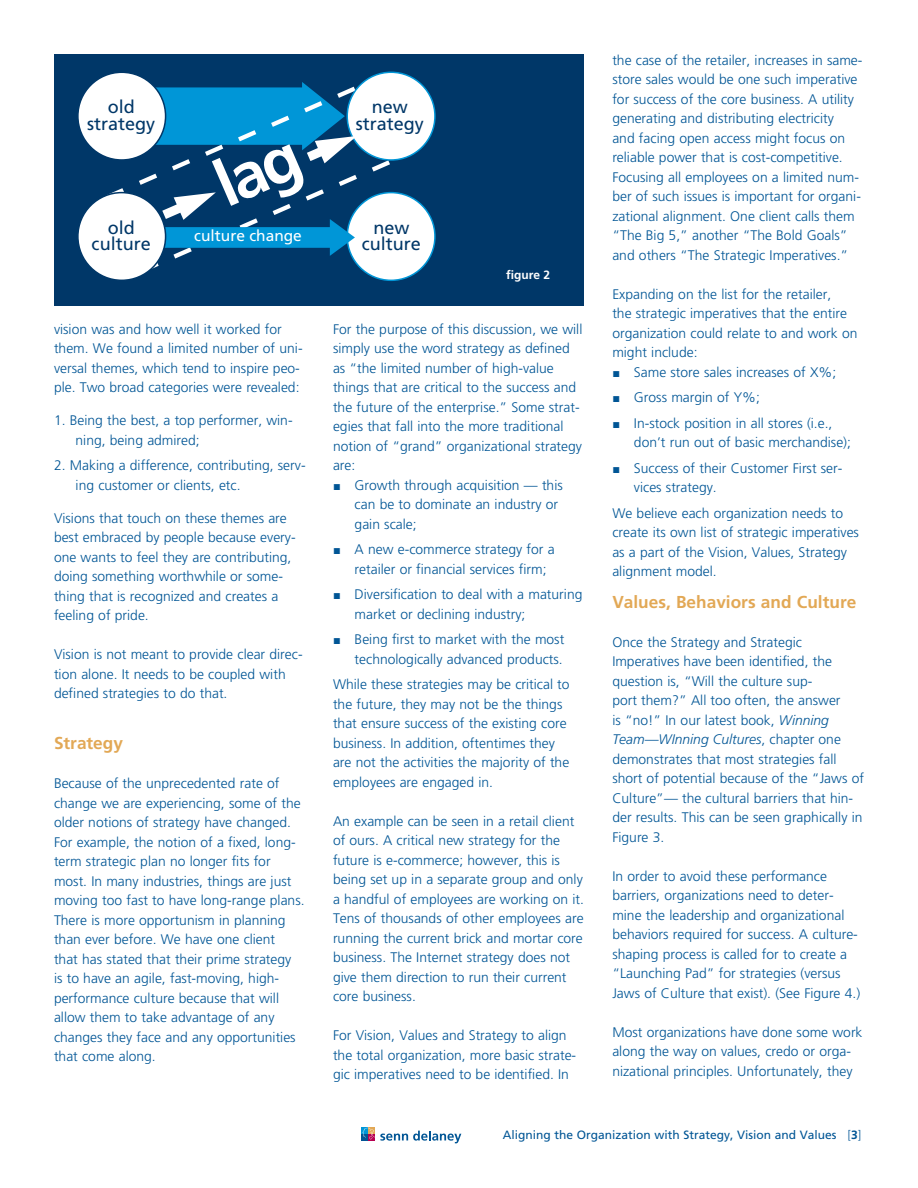
<style>
.page{position:relative;width:918px;height:1188px;background:#fff}
.page>*{position:absolute;margin:0;border:0;box-sizing:border-box;transform-origin:0 0}
.t1{font:18px/16.5px "Frutiger";color:#003768;text-align:center}
.t2{font:700 17.25px "Frutiger";color:#e2a855}
.t3{font:15.45px "Frutiger";color:#fff}
.t4{font:300 13.8px/19.5px "Frutiger";color:#005595}
.t5{font:12px "Frutiger";color:#005595}
.t6{font:700 12px "Frutiger";color:#fff}
.s1{font-style:italic}
.s2{font-weight:300}
.s3{font-weight:700}
</style>
<div class="page">
<div style="left:54px;top:54px;width:530px;height:252px;background:#003768"></div>
<div style="left:347px;top:193px;width:88px;height:87px;background:#fff;border-radius:50%"></div>
<div style="left:78px;top:72px;width:88px;height:88px;background:#fff;border-radius:50%"></div>
<div style="left:347px;top:72px;width:88px;height:88px;background:#fff;border-radius:50%"></div>
<div style="left:78px;top:193px;width:88px;height:87px;background:#fff;border-radius:50%"></div>
<div style="left:361px;top:1134px;width:7px;height:6px;background:#005595"></div>
<svg style="left:361px;top:1127px;width:7px;height:7px"></svg>
<div style="left:368px;top:1127px;width:7px;height:7px;background:#e2a855"></div>
<svg style="left:363px;top:1128px;width:98px;height:15px"></svg>
<svg style="left:101px;top:73px;width:318px;height:204px"></svg>
<h1 class="t1" style="left:87px;top:100px;width:70px">old strategy</h1>
<h1 class="t1" style="left:356px;top:100px;width:70px">new strategy</h1>
<h1 class="t1" style="left:92px;top:221px;width:61px">old culture</h1>
<p class="t3" style="left:194px;top:230px;width:109px">culture change</p>
<h1 class="t1" style="left:362px;top:221px;width:61px">new culture</h1>
<p class="t6" style="left:506px;top:270px;width:46px">figure 2</p>
<p class="t4" style="left:54px;top:320px;width:250px">vision was and how well it worked for them. We found a limited number of uni&shy;versal themes, which tend to inspire peo&shy;ple. Two broad categories were revealed:</p>
<p class="t4" style="left:76px;top:412px;width:219px;text-indent:-22px">1. Being the best, a top performer, win&shy;ning, being admired;</p>
<p class="t4" style="left:76px;top:457px;width:232px;text-indent:-22px">2. Making a difference, contributing, serv&shy;ing customer or clients, etc.</p>
<p class="t4" style="left:54px;top:509px;width:243px">Visions that touch on these themes are best embraced by people because every&shy;one wants to feel they are contributing, doing something worthwhile or some&shy;thing that is recognized and creates a feeling of pride.</p>
<p class="t4" style="left:54px;top:646px;width:250px">Vision is not meant to provide clear direc&shy;tion alone. It needs to be coupled with defined strategies to do that.</p>
<p class="t2" style="left:54px;top:736px;width:71px">Strategy</p>
<p class="t4" style="left:54px;top:775px;width:252px">Because of the unprecedented rate of change we are experiencing, some of the older notions of strategy have changed.<br>For example, the notion of a fixed, long&shy;term strategic plan no longer fits for most. In many industries, things are just moving too fast to have long-range plans.<br>There is more opportunism in planning than ever before. We have one client<br>that has stated that their prime strategy<br>is to have an agile, fast-moving, high&shy;performance culture because that will allow them to take advantage of any changes they face and any opportunities that come along.</p>
<p class="t4" style="left:333px;top:320px;width:251px">For the purpose of this discussion, we will simply use the word strategy as defined as “the limited number of high-value things that are critical to the success and the future of the enterprise.” Some strat&shy;egies that fall into the more traditional notion of “grand” organizational strategy are:</p>
<p class="t4" style="left:355px;top:476px;width:210px">Growth through acquisition — this can be to dominate an industry or gain scale;</p>
<p class="t4" style="left:355px;top:541px;width:202px">A new e-commerce strategy for a retailer or financial services firm;</p>
<p class="t4" style="left:355px;top:586px;width:229px">Diversification to deal with a maturing market or declining industry;</p>
<p class="t4" style="left:355px;top:631px;width:211px">Being first to market with the most technologically advanced products.</p>
<p class="t4" style="left:333px;top:676px;width:238px">While these strategies may be critical to the future, they may not be the things that ensure success of the existing core business. In addition, oftentimes they are not the activities the majority of the employees are engaged in.</p>
<p class="t4" style="left:333px;top:812px;width:252px">An example can be seen in a retail client of ours. A critical new strategy for the future is e-commerce; however, this is being set up in a separate group and only a handful of employees are working on it.<br>Tens of thousands of other employees are running the current brick and mortar core business. The Internet strategy does not give them direction to run their current core business.</p>
<p class="t4" style="left:333px;top:1027px;width:245px">For Vision, Values and Strategy to align the total organization, more basic strate&shy;gic imperatives need to be identified. In</p>
<p class="t4" style="left:612px;top:51px;width:252px">the case of the retailer, increases in same&shy;store sales would be one such imperative for success of the core business. A utility generating and distributing electricity<br>and facing open access might focus on reliable power that is cost-competitive.<br>Focusing all employees on a limited num&shy;ber of such issues is important for organi&shy;zational alignment. One client calls them “The Big 5,” another “The Bold Goals” and others “The Strategic Imperatives.”</p>
<p class="t4" style="left:612px;top:285px;width:220px">Expanding on the list for the retailer,</p>
<p class="t4" style="left:612px;top:305px;width:236px">the strategic imperatives that the entire</p>
<p class="t4" style="left:612px;top:324px;width:247px">organization could relate to and work on</p>
<p class="t4" style="left:612px;top:344px;width:87px">might include:</p>
<p class="t4" style="left:634px;top:363px;width:204px">Same store sales increases of X%;</p>
<p class="t4" style="left:634px;top:386px;width:200px;line-height:25.5px">Gross margin of Y%;<br>In-stock position in all stores (i.e.,</p>
<p class="t4" style="left:634px;top:431px;width:219px;line-height:25.5px">don’t run out of basic merchandise);<br>Success of their Customer First ser-</p>
<p class="t4" style="left:612px;top:476px;width:232px;line-height:25.5px;text-indent:22px">vices strategy.<br>We believe each organization needs to</p>
<p class="t4" style="left:612px;top:524px;width:248px">create its own list of strategic imperatives as a part of the Vision, Values, Strategy alignment model.</p>
<p class="t2" style="left:612px;top:595px;width:245px">Values, Behaviors and Culture</p>
<p class="t4" style="left:612px;top:633px;width:253px">Once the Strategy and Strategic Imperatives have been identified, the question is, “Will the culture sup-<br>port them?” All too often, the answer<br>is “no!” In our latest book, <span class="s1">Winning Team—WInning Cultures</span>, chapter one demonstrates that most strategies fall short of potential because of the “Jaws of Culture”— the cultural barriers that hin&shy;der results. This can be seen graphically in Figure 3.</p>
<p class="t4" style="left:612px;top:867px;width:249px">In order to avoid these performance barriers, organizations need to deter&shy;mine the leadership and organizational behaviors required for success. A culture&shy;shaping process is called for to create a “Launching Pad” for strategies (versus Jaws of Culture that exist). (See Figure 4.)</p>
<p class="t4" style="left:612px;top:1023px;width:252px">Most organizations have done some work along the way on values, credo or orga&shy;nizational principles. Unfortunately, they</p>
<p class="t5" style="left:503px;top:1130px;width:360px">Aligning the Organization with Strategy, Vision and Values <span class="s2">[</span><span class="s3">3</span><span class="s2">]</span></p>
</div>
